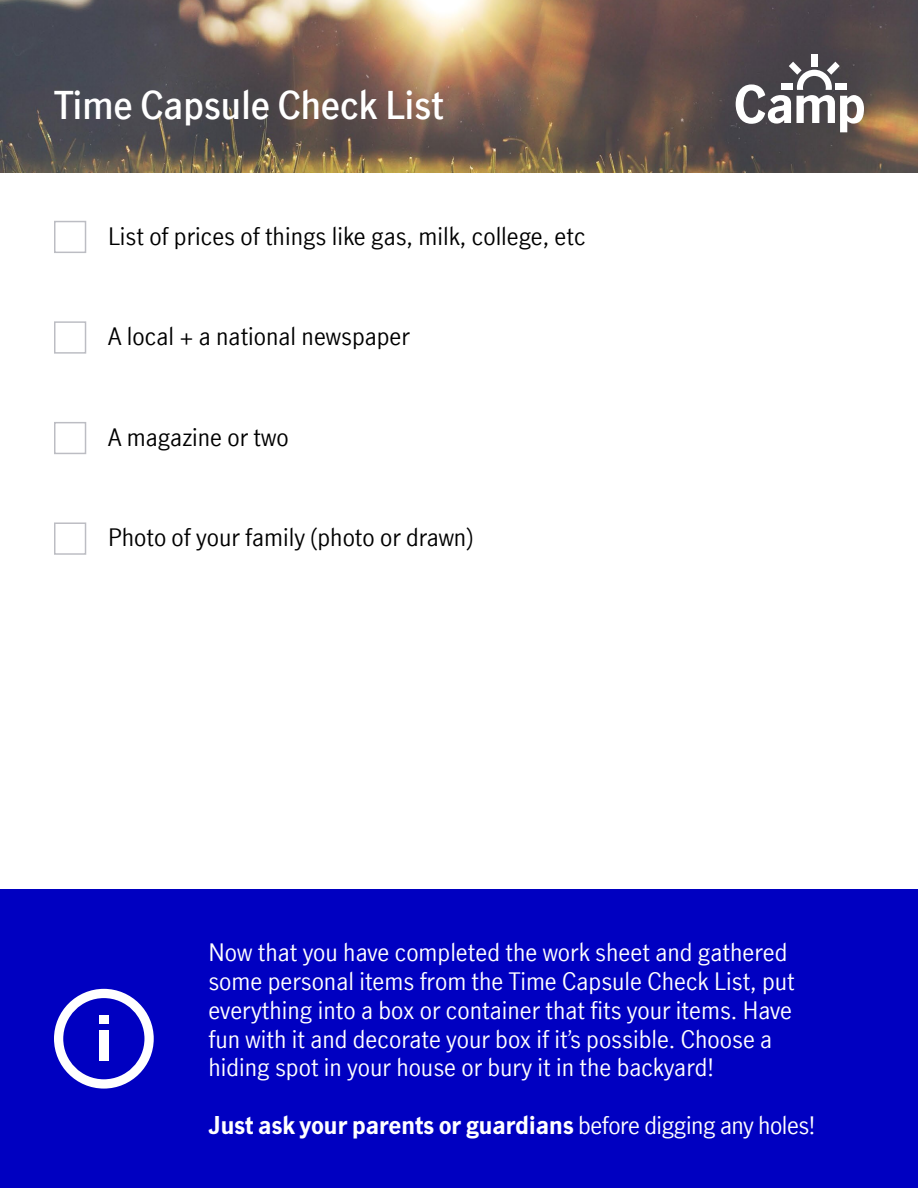
<style>
.page{position:relative;width:918px;height:1188px;background:#fff}
.page>*{position:absolute;margin:0;border:0;box-sizing:border-box;transform-origin:0 0}
.t1{font:600 37.5px "Manulife JH Sans Optimized";letter-spacing:-.01em;color:#fff}
.t2{font:24px/28.8px "Manulife JH Sans Optimized";color:#fff}
.t3{font:24px "Manulife JH Sans Optimized";color:#000}
.t4{font:700 24px "Manulife JH Sans Optimized";letter-spacing:-.02em;color:#fff}
.s1{font-weight:400}
</style>
<div class="page">
<img style="left:0;top:0;width:918px;height:173px">
<div style="left:811px;top:54px;width:6px;height:12px;background:#fff"></div>
<svg style="left:736px;top:62px;width:128px;height:70px"></svg>
<div style="left:0;top:889px;width:918px;height:299px;background:#0000c1"></div>
<svg style="left:54px;top:989px;width:100px;height:100px"></svg>
<div style="left:99px;top:1031px;width:10px;height:30px;background:#fff"></div>
<div style="left:99px;top:1015px;width:10px;height:9px;background:#fff"></div>
<h1 class="t1" style="left:54px;top:79px;width:391px">Time Capsule Check List</h1>
<p class="t3" style="left:108px;top:219px;width:479px">List of prices of things like gas, milk, college, etc</p>
<p class="t3" style="left:108px;top:320px;width:303px">A local + a national newspaper</p>
<p class="t3" style="left:108px;top:420px;width:182px">A magazine or two</p>
<p class="t3" style="left:108px;top:521px;width:367px">Photo of your family (photo or drawn)</p>
<p class="t2" style="left:208px;top:937px;width:588px">Now that you have completed the work sheet and gathered some personal items from the Time Capsule Check List, put everything into a box or container that fits your items. Have fun with it and decorate your box if it’s possible. Choose a hiding spot in your house or bury it in the backyard!</p>
<p class="t4" style="left:208px;top:1109px;width:608px">Just ask your parents or guardians <span class="s1">before digging any holes!</span></p>
</div>
